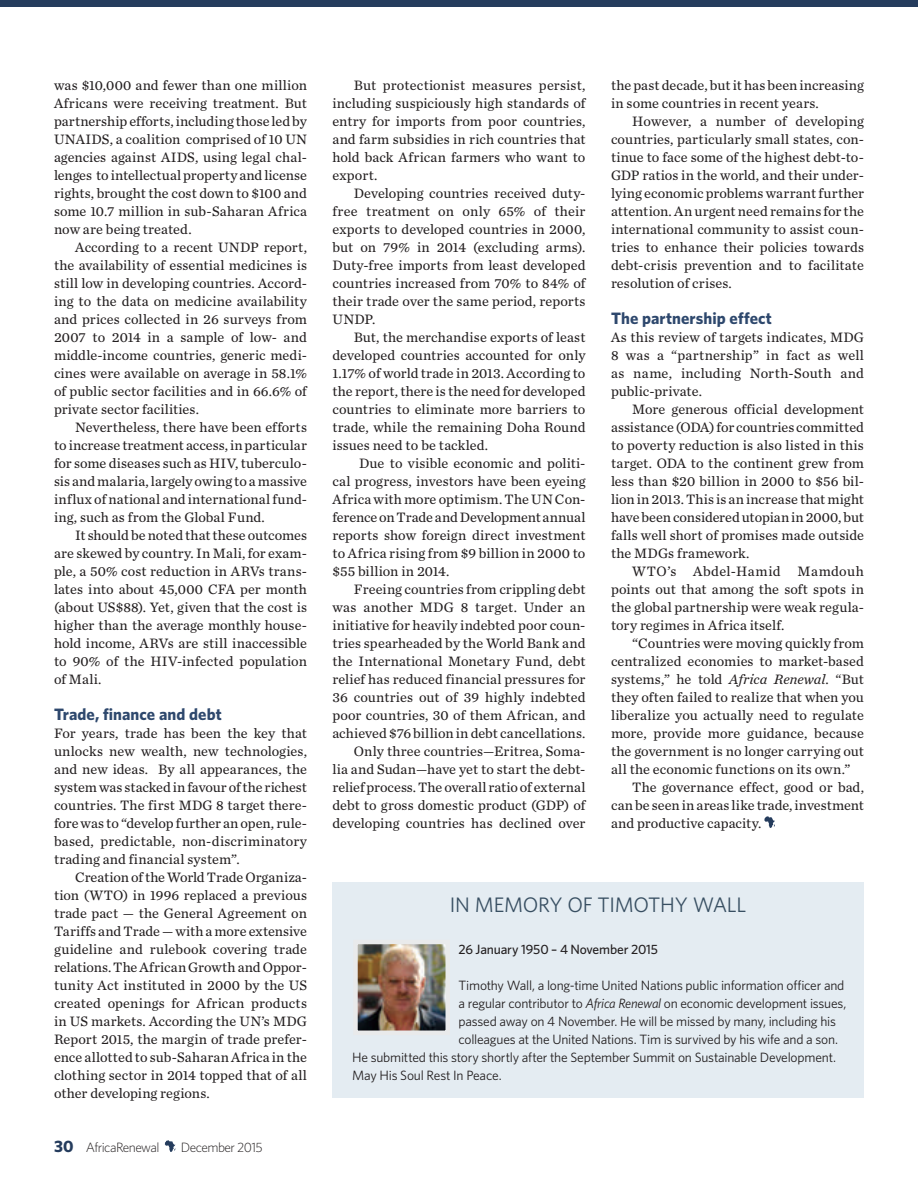
<style>
.page{position:relative;width:918px;height:1188px;background:#fff}
.page>*{position:absolute;margin:0;border:0;box-sizing:border-box;transform-origin:0 0}
.t1{font:21px "Whitney";letter-spacing:-.015em;color:#384f62}
.t2{font:700 16.5px "Whitney";letter-spacing:.005em;color:#2e486d}
.t3{font:14.25px/18px "Chronicle Text G2";letter-spacing:.01em;color:#231f20;text-align:justify}
.t4{font:13.5px "Whitney";letter-spacing:-.015em;color:#231f20}
.t5{font:300 13.5px "Whitney";letter-spacing:-.04em;color:#231f20}
.t6{font:500 13.5px "Whitney";letter-spacing:-.015em;color:#231f20}
.s1{font-weight:700;font-size:16.5px;color:#253c5d}
.s2{font-style:italic}
</style>
<div class="page">
<svg style="left:165px;top:1140px;width:10px;height:12px"></svg>
<svg style="left:764px;top:816px;width:11px;height:12px"></svg>
<div style="left:0;top:0;width:918px;height:7px;background:#253c5d"></div>
<div style="left:333px;top:882px;width:531px;height:216px;background:#e4ecf2"></div>
<img style="left:358px;top:945px;width:87px;height:85px">
<div style="left:353px;top:940px;width:97px;height:95px;border:4px solid #e9eaeb"></div>
<p class="t3" style="left:54px;top:75px;width:255px">was $10,000 and fewer than one million Africans were receiving treatment. But partnership efforts, including those led by UNAIDS, a coalition comprised of 10 UN agencies against AIDS, using legal chal&shy;lenges to intellectual property and license rights, brought the cost down to $100 and some 10.7 million in sub-Saharan Africa now are being treated.</p>
<p class="t3" style="left:54px;top:237px;width:255px;text-indent:21px">According to a recent UNDP report, the availability of essential medicines is still low in developing countries. Accord&shy;ing to the data on medicine availability and prices collected in 26 surveys from 2007 to 2014 in a sample of low- and middle-income countries, generic medi&shy;cines were available on average in 58.1% of public sector facilities and in 66.6% of private sector facilities.</p>
<p class="t3" style="left:54px;top:417px;width:254px;text-indent:21px">Nevertheless, there have been efforts to increase treatment access, in particular for some diseases such as HIV, tuberculo&shy;sis and malaria, largely owing to a massive influx of national and international fund&shy;ing, such as from the Global Fund.</p>
<p class="t3" style="left:54px;top:525px;width:255px;text-indent:21px">It should be noted that these outcomes are skewed by country. In Mali, for exam&shy;ple, a 50% cost reduction in ARVs trans&shy;lates into about 45,000 CFA per month (about US$88). Yet, given that the cost is higher than the average monthly house&shy;hold income, ARVs are still inaccessible to 90% of the HIV-infected population of Mali.</p>
<p class="t2" style="left:54px;top:703px;width:169px">Trade, finance and debt</p>
<p class="t3" style="left:54px;top:723px;width:255px">For years, trade has been the key that unlocks new wealth, new technologies, and new ideas. By all appearances, the system was stacked in favour of the richest countries. The first MDG 8 target there&shy;fore was to “develop further an open, rule&shy;based, predictable, non-discriminatory trading and financial system”.</p>
<p class="t3" style="left:54px;top:867px;width:255px;text-indent:21px">Creation of the World Trade Organiza&shy;tion (WTO) in 1996 replaced a previous trade pact — the General Agreement on Tariffs and Trade — with a more extensive guideline and rulebook covering trade relations. The African Growth and Oppor&shy;tunity Act instituted in 2000 by the US created openings for African products in US markets. According the UN’s MDG Report 2015, the margin of trade prefer&shy;ence allotted to sub-Saharan Africa in the clothing sector in 2014 topped that of all other developing regions.</p>
<p class="t5" style="left:54px;top:1138px;width:107px"><span class="s1">30</span> AfricaRenewal</p>
<p class="t5" style="left:181px;top:1138px;width:83px">December 2015</p>
<p class="t3" style="left:333px;top:75px;width:255px;text-indent:21px">But protectionist measures persist, including suspiciously high standards of entry for imports from poor countries, and farm subsidies in rich countries that hold back African farmers who want to export.</p>
<p class="t3" style="left:333px;top:183px;width:255px;text-indent:21px">Developing countries received duty&shy;free treatment on only 65% of their exports to developed countries in 2000, but on 79% in 2014 (excluding arms).<br>Duty-free imports from least developed countries increased from 70% to 84% of their trade over the same period, reports UNDP.</p>
<p class="t3" style="left:333px;top:327px;width:255px;text-indent:21px">But, the merchandise exports of least developed countries accounted for only 1.17% of world trade in 2013. According to the report, there is the need for developed countries to eliminate more barriers to trade, while the remaining Doha Round issues need to be tackled.</p>
<p class="t3" style="left:333px;top:453px;width:255px;text-indent:27px">Due to visible economic and politi&shy;cal progress, investors have been eyeing Africa with more optimism. The UN Con&shy;ference on Trade and Development annual reports show foreign direct investment to Africa rising from $9 billion in 2000 to $55 billion in 2014.</p>
<p class="t3" style="left:333px;top:579px;width:255px;text-align:right">Freeing countries from crippling debt was another MDG 8 target. Under an initiative for heavily indebted poor coun&shy;tries spearheaded by the World Bank and the International Monetary Fund, debt relief has reduced financial pressures for 36 countries out of 39 highly indebted poor countries, 30 of them African, and achieved $76 billion in debt cancellations.<br>Only three countries—Eritrea, Soma-<br>lia and Sudan—have yet to start the debt&shy;relief process. The overall ratio of external debt to gross domestic product (GDP) of developing countries has declined over</p>
<p class="t3" style="left:611px;top:75px;width:254px">the past decade, but it has been increasing in some countries in recent years.</p>
<p class="t3" style="left:611px;top:111px;width:255px;text-indent:21px">However, a number of developing countries, particularly small states, con&shy;tinue to face some of the highest debt-to-GDP ratios in the world, and their under&shy;lying economic problems warrant further attention. An urgent need remains for the international community to assist coun&shy;tries to enhance their policies towards debt-crisis prevention and to facilitate resolution of crises.</p>
<p class="t2" style="left:611px;top:307px;width:162px">The partnership effect</p>
<p class="t3" style="left:611px;top:327px;width:255px">As this review of targets indicates, MDG 8 was a “partnership” in fact as well as name, including North-South and public-private.</p>
<p class="t3" style="left:611px;top:399px;width:255px;text-indent:21px">More generous official development assistance (ODA) for countries committed to poverty reduction is also listed in this target. ODA to the continent grew from less than $20 billion in 2000 to $56 bil&shy;lion in 2013. This is an increase that might have been considered utopian in 2000, but falls well short of promises made outside the MDGs framework.</p>
<p class="t3" style="left:611px;top:561px;width:255px;text-indent:21px">WTO’s Abdel-Hamid Mamdouh points out that among the soft spots in the global partnership were weak regula&shy;tory regimes in Africa itself.</p>
<p class="t3" style="left:632px;top:633px;width:233px">“Countries were moving quickly from</p>
<p class="t3" style="left:611px;top:651px;width:254px">centralized economies to market-based</p>
<p class="t3" style="left:611px;top:669px;width:254px">systems,” he told <span class="s2">Africa Renewal</span>. “But</p>
<p class="t3" style="left:611px;top:687px;width:255px">they often failed to realize that when you</p>
<p class="t3" style="left:611px;top:705px;width:254px">liberalize you actually need to regulate</p>
<p class="t3" style="left:611px;top:723px;width:254px">more, provide more guidance, because</p>
<p class="t3" style="left:611px;top:741px;width:255px">the government is no longer carrying out</p>
<p class="t3" style="left:611px;top:759px;width:241px">all the economic functions on its own.”</p>
<p class="t3" style="left:632px;top:777px;width:233px">The governance effect, good or bad,</p>
<p class="t3" style="left:611px;top:795px;width:254px">can be seen in areas like trade, investment</p>
<p class="t3" style="left:611px;top:813px;width:152px">and productive capacity.</p>
<h1 class="t1" style="left:450px;top:891px;width:298px">IN MEMORY OF TIMOTHY WALL</h1>
<p class="t6" style="left:459px;top:940px;width:201px">26 January 1950 – 4 November 2015</p>
<p class="t4" style="left:459px;top:976px;width:387px">Timothy Wall, a long-time United Nations public information officer and</p>
<p class="t4" style="left:459px;top:994px;width:389px">a regular contributor to <span class="s2">Africa Renewal</span> on economic development issues,</p>
<p class="t4" style="left:459px;top:1012px;width:379px">passed away on 4 November. He will be missed by many, including his</p>
<p class="t4" style="left:459px;top:1030px;width:381px">colleagues at the United Nations. Tim is survived by his wife and a son.</p>
<p class="t4" style="left:352px;top:1048px;width:485px">He submitted this story shortly after the September Summit on Sustainable Development.</p>
<p class="t4" style="left:352px;top:1066px;width:151px">May His Soul Rest In Peace.</p>
</div>
